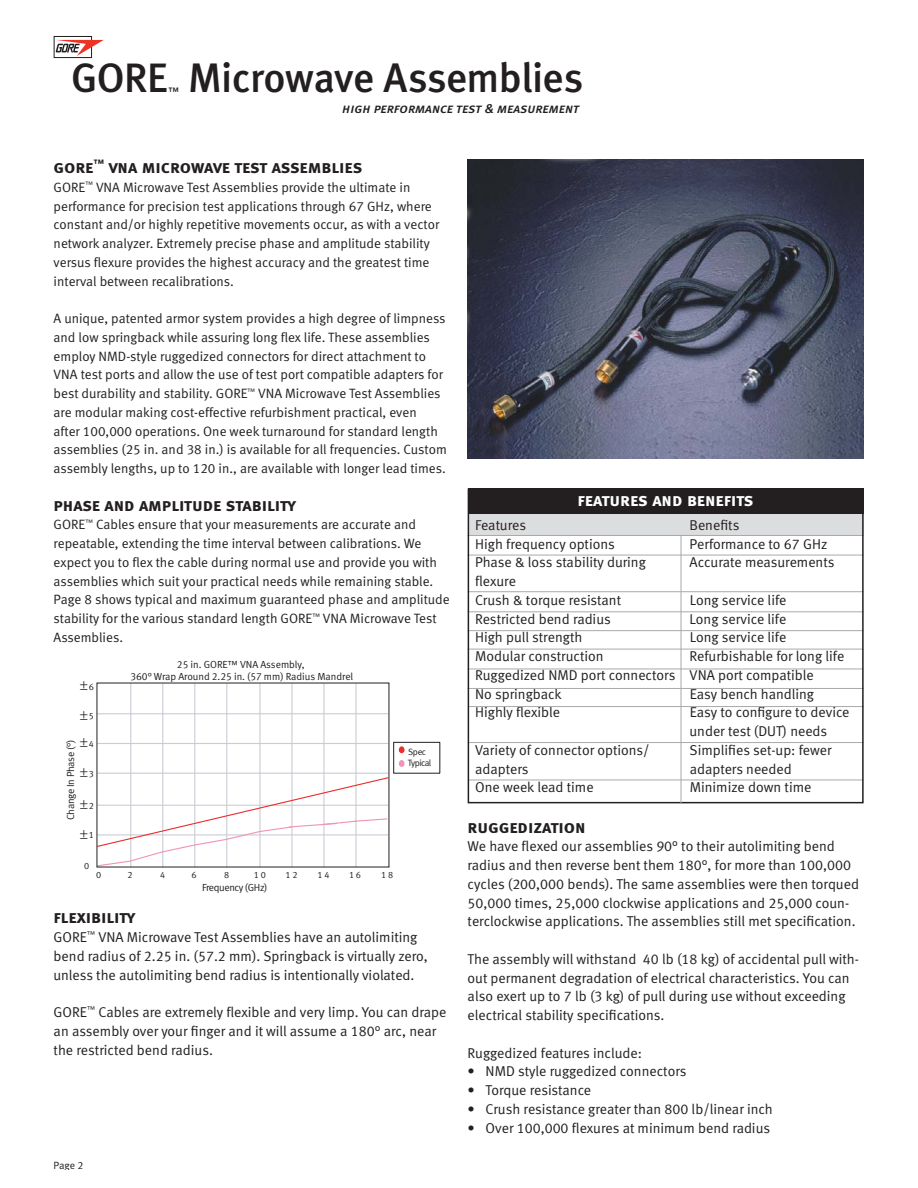
<style>
.page{position:relative;width:918px;height:1188px;background:#fff}
.page>*{position:absolute;margin:0;border:0;box-sizing:border-box;transform-origin:0 0}
.t1{font:41.25px "Meta Medium LF";letter-spacing:-.015em;color:#231f20}
.t2{font:41.1px "Meta Medium LF";color:#231f20}
.t3{font:18px "Meta Bold LF Caps";letter-spacing:-.005em;color:#231f20}
.t4{font:18px "Meta Bold LF Caps";color:#fff}
.t5{font:14.25px/18.8px "Meta Normal LF";color:#231f20}
.t6{font:13.65px "Meta Medium LF Italic Caps";color:#231f20}
.t7{font:13.5px/18.8px "Meta Normal LF";color:#231f20}
.t8{font:10.5px "Meta Normal LF";color:#231f20}
.t9{font:10.5px "Meta Medium LF";color:#231f20}
.t10{font:10.35px/12.3px "Meta Normal LF";letter-spacing:-.005em;color:#231f20;text-align:center}
.t11{font:10.35px "Meta Normal LF";letter-spacing:-.03em;color:#231f20}
.t12{font:10.35px "Meta Normal LF";letter-spacing:-.035em;color:#231f20}
.t13{font:9.15px "Meta Normal LF";letter-spacing:-.04em;color:#231f20}
.t14{font:9.15px/11.4px "Meta Normal LF";letter-spacing:-.06em;color:#231f20}
</style>
<div class="page">
<div style="left:54px;top:36px;width:38px;height:22px;background:#fef9f8"></div>
<div style="left:54px;top:36px;width:38px;height:22px;border:1px solid #211e1f"></div>
<svg style="left:56px;top:40px;width:48px;height:16px"></svg>
<img style="left:468px;top:159px;width:395px;height:300px">
<hr style="left:468px;top:780px;width:396px;height:1px;background:#a7a9ac">
<div style="left:468px;top:514px;width:396px;height:22px;background:#dcddde"></div>
<div style="left:468px;top:489px;width:396px;height:25px;background:#231f20"></div>
<hr style="left:468px;top:535px;width:396px;height:1px;background:#a7a9ac">
<hr style="left:468px;top:555px;width:396px;height:1px;background:#a7a9ac">
<hr style="left:468px;top:591px;width:396px;height:1px;background:#a7a9ac">
<hr style="left:468px;top:611px;width:396px;height:1px;background:#a7a9ac">
<hr style="left:468px;top:630px;width:396px;height:1px;background:#a7a9ac">
<hr style="left:468px;top:649px;width:396px;height:1px;background:#a7a9ac">
<hr style="left:468px;top:669px;width:396px;height:1px;background:#a7a9ac">
<hr style="left:468px;top:688px;width:396px;height:1px;background:#a7a9ac">
<hr style="left:468px;top:706px;width:396px;height:1px;background:#a7a9ac">
<hr style="left:468px;top:742px;width:396px;height:1px;background:#a7a9ac">
<div style="left:468px;top:489px;width:396px;height:314px;border:2px solid #231f20"></div>
<hr style="left:681px;top:535px;width:1px;height:268px;background:#a7a9ac">
<div style="left:399px;top:760px;width:6px;height:7px;border:1px solid #f193b7;border-radius:2px"></div>
<div style="left:399px;top:746px;width:6px;height:7px;border:1px solid #eb2d2e;border-radius:2px"></div>
<div style="left:393px;top:742px;width:47px;height:32px;border:1px solid #231f20"></div>
<hr style="left:355px;top:684px;width:2px;height:183px;background:#c9cdd3">
<hr style="left:323px;top:684px;width:2px;height:183px;background:#c9cdd3">
<hr style="left:259px;top:684px;width:2px;height:183px;background:#c9cdd3">
<hr style="left:130px;top:684px;width:1px;height:183px;background:#c9cdd3">
<hr style="left:162px;top:684px;width:1px;height:183px;background:#c9cdd3">
<hr style="left:194px;top:684px;width:1px;height:183px;background:#c9cdd3">
<hr style="left:226px;top:684px;width:1px;height:183px;background:#c9cdd3">
<hr style="left:291px;top:684px;width:2px;height:183px;background:#c9cdd3">
<hr style="left:98px;top:713px;width:290px;height:1px;background:#c9cdd3">
<hr style="left:98px;top:773px;width:290px;height:1px;background:#c9cdd3">
<hr style="left:98px;top:743px;width:290px;height:1px;background:#c9cdd3">
<svg style="left:96px;top:776px;width:291px;height:91px"></svg>
<h2 class="t2" style="left:71px;top:62px;width:98px">GORE</h2>
<p class="t9" style="left:168px;top:87px;width:12px">™</p>
<h1 class="t1" style="left:188px;top:62px;width:397px">Microwave Assemblies</h1>
<p class="t6" style="left:342px;top:100px;width:239px">high performance test &amp; measurement</p>
<p class="t3" style="left:54px;top:156px;width:310px">gore<sup>™</sup> vna microwave test assemblies</p>
<p class="t7" style="left:54px;top:179px;width:387px">GORE<sup>™</sup> VNA Microwave Test Assemblies provide the ultimate in performance for precision test applications through 67 GHz, where constant and/or highly repetitive movements occur, as with a vector network analyzer. Extremely precise phase and amplitude stability versus flexure provides the highest accuracy and the greatest time interval between recalibrations.</p>
<p class="t7" style="left:54px;top:310px;width:395px">A unique, patented armor system provides a high degree of limpness and low springback while assuring long flex life. These assemblies employ NMD-style ruggedized connectors for direct attachment to VNA test ports and allow the use of test port compatible adapters for best durability and stability. GORE<sup>™</sup> VNA Microwave Test Assemblies are modular making cost-effective refurbishment practical, even<br>after 100,000 operations. One week turnaround for standard length assemblies (25 in. and 38 in.) is available for all frequencies. Custom assembly lengths, up to 120 in., are available with longer lead times.</p>
<p class="t3" style="left:54px;top:494px;width:244px">phase and amplitude stability</p>
<p class="t7" style="left:54px;top:516px;width:398px">GORE<sup>™</sup> Cables ensure that your measurements are accurate and repeatable, extending the time interval between calibrations. We expect you to flex the cable during normal use and provide you with assemblies which suit your practical needs while remaining stable.<br>Page 8 shows typical and maximum guaranteed phase and amplitude stability for the various standard length GORE<sup>™</sup> VNA Microwave Test Assemblies.</p>
<p class="t11" style="left:66px;top:820px;width:82px;rotate:-90deg">Change In Phase (°)</p>
<p class="t13" style="left:89px;top:683px;width:7px">6</p>
<p class="t13" style="left:89px;top:713px;width:7px">5</p>
<p class="t13" style="left:89px;top:740px;width:7px">4</p>
<p class="t13" style="left:89px;top:770px;width:7px">3</p>
<p class="t13" style="left:89px;top:802px;width:7px">2</p>
<p class="t13" style="left:89px;top:832px;width:7px">1</p>
<p class="t10" style="left:131px;top:659px;width:224px">25 in. GORE™ VNA Assembly,<br>360° Wrap Around 2.25 in. (57 mm) Radius Mandrel</p>
<p class="t13" style="left:84px;top:863px;width:7px">0</p>
<p class="t13" style="left:96px;top:871px;width:7px">0</p>
<p class="t13" style="left:127px;top:871px;width:7px">2</p>
<p class="t13" style="left:160px;top:871px;width:7px">4</p>
<p class="t13" style="left:191px;top:871px;width:7px">6</p>
<p class="t13" style="left:224px;top:871px;width:7px">8</p>
<p class="t13" style="left:254px;top:871px;width:14px">10</p>
<p class="t13" style="left:286px;top:871px;width:14px">12</p>
<p class="t13" style="left:318px;top:871px;width:14px">14</p>
<p class="t13" style="left:349px;top:871px;width:14px">16</p>
<p class="t13" style="left:381px;top:871px;width:14px">18</p>
<p class="t12" style="left:202px;top:884px;width:67px">Frequency (GHz)</p>
<p class="t14" style="left:408px;top:747px;width:25px">Spec<br>Typical</p>
<p class="t3" style="left:54px;top:907px;width:83px">flexibility</p>
<p class="t5" style="left:54px;top:929px;width:376px">GORE<sup>™</sup> VNA Microwave Test Assemblies have an autolimiting bend radius of 2.25 in. (57.2 mm). Springback is virtually zero, unless the autolimiting bend radius is intentionally violated.</p>
<p class="t5" style="left:54px;top:1004px;width:394px">GORE<sup>™</sup> Cables are extremely flexible and very limp. You can drape an assembly over your finger and it will assume a 180° arc, near the restricted bend radius.</p>
<p class="t8" style="left:54px;top:1162px;width:31px">Page 2</p>
<p class="t4" style="left:578px;top:489px;width:177px">features and benefits</p>
<p class="t5" style="left:475px;top:517px;width:52px">Features</p>
<p class="t5" style="left:690px;top:517px;width:51px">Benefits</p>
<p class="t5" style="left:475px;top:535px;width:141px">High frequency options</p>
<p class="t5" style="left:690px;top:535px;width:139px">Performance to 67 GHz</p>
<p class="t5" style="left:475px;top:554px;width:172px">Phase &amp; loss stability during</p>
<p class="t5" style="left:690px;top:554px;width:146px">Accurate measurements</p>
<p class="t5" style="left:475px;top:573px;width:147px">flexure<br>Crush &amp; torque resistant</p>
<p class="t5" style="left:690px;top:592px;width:98px">Long service life</p>
<p class="t5" style="left:475px;top:610px;width:137px">Restricted bend radius</p>
<p class="t5" style="left:690px;top:610px;width:98px">Long service life</p>
<p class="t5" style="left:475px;top:629px;width:109px">High pull strength</p>
<p class="t5" style="left:690px;top:629px;width:98px">Long service life</p>
<p class="t5" style="left:475px;top:648px;width:130px">Modular construction</p>
<p class="t5" style="left:475px;top:648px;width:371px;text-indent:214px">Refurbishable for long life<br>Ruggedized NMD port connectors VNA port compatible<br>No springback</p>
<p class="t5" style="left:690px;top:685px;width:126px">Easy bench handling</p>
<p class="t5" style="left:475px;top:704px;width:86px">Highly flexible</p>
<p class="t5" style="left:690px;top:704px;width:161px">Easy to configure to device under test (DUT) needs</p>
<p class="t5" style="left:475px;top:742px;width:176px">Variety of connector options/</p>
<p class="t5" style="left:690px;top:742px;width:144px">Simplifies set-up: fewer</p>
<p class="t5" style="left:475px;top:760px;width:55px">adapters</p>
<p class="t5" style="left:690px;top:760px;width:104px">adapters needed</p>
<p class="t5" style="left:475px;top:779px;width:120px">One week lead time</p>
<p class="t5" style="left:690px;top:779px;width:123px">Minimize down time</p>
<p class="t3" style="left:468px;top:816px;width:120px">ruggedization</p>
<p class="t5" style="left:468px;top:838px;width:393px">We have flexed our assemblies 90° to their autolimiting bend radius and then reverse bent them 180°, for more than 100,000 cycles (200,000 bends). The same assemblies were then torqued 50,000 times, 25,000 clockwise applications and 25,000 coun&shy;terclockwise applications. The assemblies still met specification.</p>
<p class="t5" style="left:468px;top:951px;width:393px">The assembly will withstand 40 lb (18 kg) of accidental pull with&shy;out permanent degradation of electrical characteristics. You can also exert up to 7 lb (3 kg) of pull during use without exceeding electrical stability specifications.</p>
<p class="t5" style="left:468px;top:1044px;width:176px">Ruggedized features include:</p>
<p class="t5" style="left:468px;top:1063px;width:220px">• NMD style ruggedized connectors</p>
<p class="t5" style="left:468px;top:1082px;width:125px">• Torque resistance</p>
<p class="t5" style="left:468px;top:1101px;width:307px">• Crush resistance greater than 800 lb/linear inch</p>
<p class="t5" style="left:468px;top:1119px;width:304px">• Over 100,000 flexures at minimum bend radius</p>
</div>
